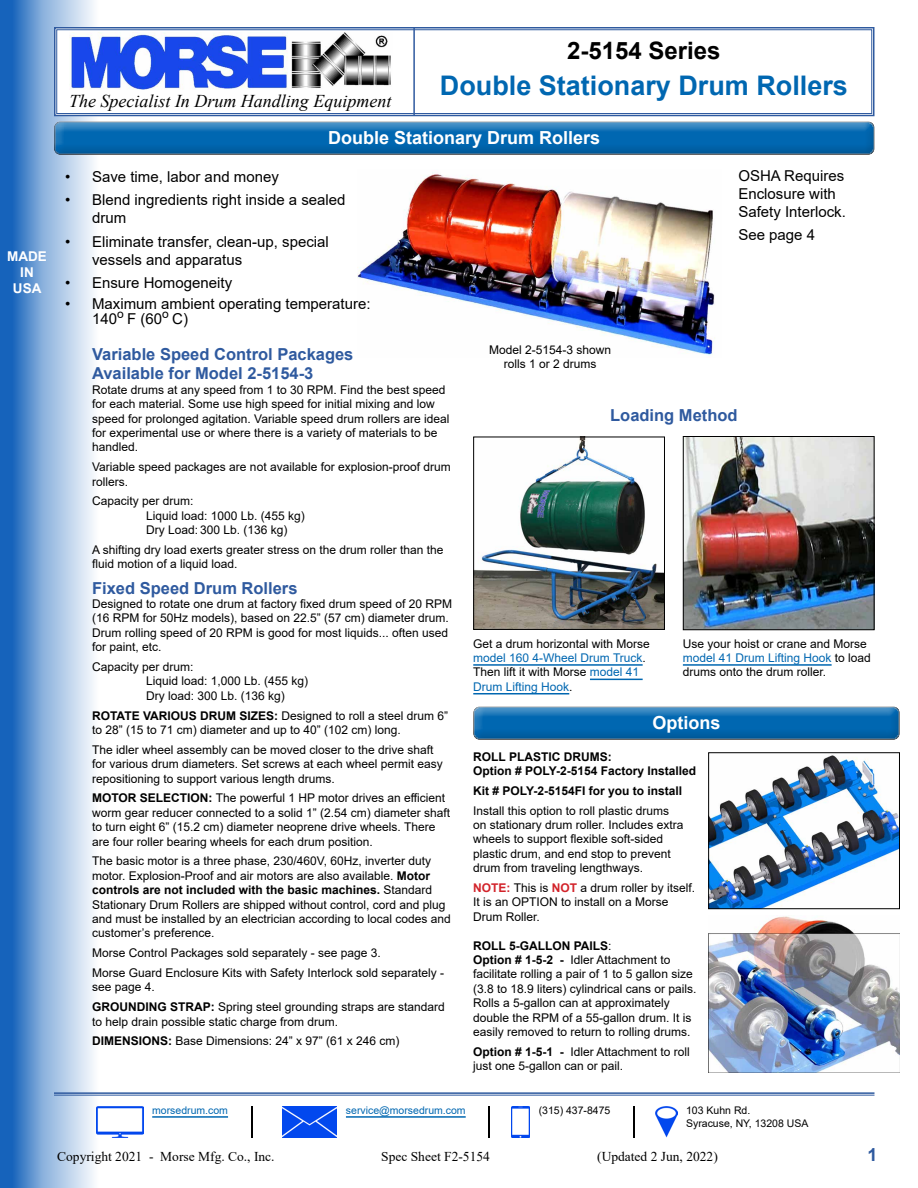
<style>
.page{position:relative;width:918px;height:1188px;background:#fff}
.page>*{position:absolute;margin:0;border:0;box-sizing:border-box;transform-origin:0 0}
.t1{font:700 27px "Arial";color:#0067b1}
.t2{font:700 24px "Arial";color:#000}
.t3{font:italic 18px "Times New Roman";color:#000}
.t4{font:700 18px "Arial";color:#fff}
.t5{font:700 18px "Arial";color:#2f5a9f}
.t6{font:700 16.5px/19.8px "Arial";color:#2f5a9f}
.t7{font:15px/18px "Arial";color:#000}
.t8{font:13.5px "Times New Roman";color:#000}
.t9{font:700 13.5px/16.2px "Arial";color:#fff;text-align:center}
.t10{font:12px/14.4px "Arial";color:#000}
.t11{font:700 12px/14.4px "Arial";color:#000}
.t12{font:10.5px/12.6px "Arial";color:#000}
.t13{font:10.5px "Arial";color:#0067b1}
.s1{font-weight:700}
.s2{color:#0067b1}
.s3{font-weight:700;color:#d2232a}
</style>
<div class="page">
<img style="left:0;top:0;width:202px;height:1188px">
<svg style="left:53px;top:26px;width:822px;height:91px"></svg>
<div style="left:56px;top:29px;width:816px;height:85px;border:1px solid #2f5a9f"></div>
<img style="left:69px;top:32px;width:324px;height:58px">
<hr style="left:413px;top:27px;width:2px;height:88px;background:#2f5a9f">
<hr style="left:54px;top:1092px;width:820px;height:2px;background:#2f5a9f">
<hr style="left:54px;top:1095px;width:820px;height:1px;background:#2f5a9f">
<img style="left:282px;top:1106px;width:55px;height:32px">
<img style="left:96px;top:1106px;width:47px;height:32px">
<img style="left:512px;top:1106px;width:18px;height:32px">
<img style="left:656px;top:1106px;width:21px;height:32px">
<hr style="left:346px;top:1116px;width:120px;height:2px;background:#0067b1">
<hr style="left:152px;top:1116px;width:76px;height:2px;background:#0067b1">
<hr style="left:249px;top:1105px;width:4px;height:33px;background:#808080;opacity:.75">
<div style="left:485px;top:1105px;width:5px;height:33px;background:#808080;opacity:.75"></div>
<hr style="left:631px;top:1105px;width:4px;height:33px;background:#808080;opacity:.75">
<img style="left:475px;top:439px;width:188px;height:189px">
<div style="left:473px;top:437px;width:192px;height:193px;border:1px solid #000"></div>
<img style="left:358px;top:172px;width:357px;height:184px">
<div style="left:52px;top:120px;width:824px;height:30px;background:#d2d2d2"></div>
<div style="left:52px;top:122px;width:824px;height:35px;background:#000;opacity:.49"></div>
<img style="left:708px;top:916px;width:192px;height:157px">
<img style="left:710px;top:755px;width:188px;height:152px">
<div style="left:708px;top:752px;width:192px;height:157px;border:1px solid #000"></div>
<div style="left:472px;top:705px;width:429px;height:30px;background:#d2d2d2"></div>
<div style="left:472px;top:707px;width:429px;height:35px;background:#000;opacity:.49"></div>
<hr style="left:683px;top:664px;width:149px;height:2px;background:#0067b1">
<img style="left:685px;top:438px;width:187px;height:190px">
<div style="left:683px;top:436px;width:191px;height:194px;border:1px solid #000"></div>
<hr style="left:473px;top:664px;width:170px;height:2px;background:#0067b1">
<hr style="left:590px;top:679px;width:53px;height:1px;background:#0067b1">
<hr style="left:473px;top:693px;width:96px;height:1px;background:#0067b1">
<p class="t9" style="left:7px;top:248px;width:41px">MADE<br>IN<br>USA</p>
<h3 class="t3" style="left:69px;top:89px;width:324px">The Specialist In Drum Handling Equipment</h3>
<h2 class="t2" style="left:567px;top:33px;width:155px">2-5154 Series</h2>
<h1 class="t1" style="left:440px;top:66px;width:410px">Double Stationary Drum Rollers</h1>
<h3 class="t4" style="left:328px;top:125px;width:274px">Double Stationary Drum Rollers</h3>
<p class="t7" style="left:65px;top:168px;width:215px">• Save time, labor and money</p>
<p class="t7" style="left:92px;top:191px;width:255px;text-indent:-27px">• Blend ingredients right inside a sealed drum</p>
<p class="t7" style="left:92px;top:232px;width:238px;text-indent:-27px">• Eliminate transfer, clean-up, special vessels and apparatus</p>
<p class="t7" style="left:65px;top:274px;width:169px">• Ensure Homogeneity</p>
<p class="t7" style="left:92px;top:296px;width:280px;line-height:15px;text-indent:-27px">• Maximum ambient operating temperature:<br>140<sup>o</sup> F (60<sup>o</sup> C)</p>
<p class="t7" style="left:738px;top:167px;width:109px">OSHA Requires<br>Enclosure with<br>Safety Interlock.</p>
<p class="t7" style="left:738px;top:226px;width:78px">See page 4</p>
<h3 class="t6" style="left:92px;top:344px;width:263px">Variable Speed Control Packages<br>Available for Model 2-5154-3</h3>
<p class="t10" style="left:92px;top:382px;width:359px">Rotate drums at any speed from 1 to 30 RPM. Find the best speed for each material. Some use high speed for initial mixing and low speed for prolonged agitation. Variable speed drum rollers are ideal for experimental use or where there is a variety of materials to be handled.</p>
<p class="t10" style="left:92px;top:460px;width:360px">Variable speed packages are not available for explosion-proof drum rollers.</p>
<p class="t10" style="left:146px;top:494px;width:160px;text-indent:-54px">Capacity per drum:<br>Liquid load: 1000 Lb. (455 kg)<br>Dry Load: 300 Lb. (136 kg)</p>
<p class="t10" style="left:92px;top:543px;width:353px">A shifting dry load exerts greater stress on the drum roller than the fluid motion of a liquid load.</p>
<h3 class="t6" style="left:92px;top:578px;width:207px">Fixed Speed Drum Rollers</h3>
<p class="t10" style="left:92px;top:597px;width:362px">Designed to rotate one drum at factory fixed drum speed of 20 RPM (16 RPM for 50Hz models), based on 22.5” (57 cm) diameter drum.<br>Drum rolling speed of 20 RPM is good for most liquids... often used for paint, etc.</p>
<p class="t10" style="left:146px;top:660px;width:164px;text-indent:-54px">Capacity per drum:<br>Liquid load: 1,000 Lb. (455 kg)<br>Dry load: 300 Lb. (136 kg)</p>
<p class="t10" style="left:92px;top:708px;width:358px"><span class="s1">ROTATE VARIOUS DRUM SIZES:</span> Designed to roll a steel drum 6” to 28” (15 to 71 cm) diameter and up to 40” (102 cm) long.</p>
<p class="t10" style="left:92px;top:742px;width:352px">The idler wheel assembly can be moved closer to the drive shaft for various drum diameters. Set screws at each wheel permit easy repositioning to support various length drums.</p>
<p class="t10" style="left:92px;top:791px;width:360px"><span class="s1">MOTOR SELECTION:</span> The powerful 1 HP motor drives an efficient worm gear reducer connected to a solid 1” (2.54 cm) diameter shaft to turn eight 6” (15.2 cm) diameter neoprene drive wheels. There are four roller bearing wheels for each drum position.</p>
<p class="t10" style="left:92px;top:854px;width:360px">The basic motor is a three phase, 230/460V, 60Hz, inverter duty motor. Explosion-Proof and air motors are also available. <span class="s1">Motor controls are not included with the basic machines.</span> Standard Stationary Drum Rollers are shipped without control, cord and plug and must be installed by an electrician according to local codes and customer’s preference.</p>
<p class="t10" style="left:92px;top:943px;width:354px;line-height:19.8px">Morse Control Packages sold separately - see page 3.<br>Morse Guard Enclosure Kits with Safety Interlock sold separately -</p>
<p class="t10" style="left:92px;top:977px;width:354px;line-height:19.8px">see page 4.<br><span class="s1">GROUNDING STRAP:</span> Spring steel grounding straps are standard</p>
<p class="t10" style="left:92px;top:1011px;width:309px;line-height:19.8px">to help drain possible static charge from drum.<br><span class="s1">DIMENSIONS:</span> Base Dimensions: 24” x 97” (61 x 246 cm)</p>
<p class="t10" style="left:489px;top:342px;width:124px;text-align:center">Model 2-5154-3 shown rolls 1 or 2 drums</p>
<h3 class="t6" style="left:610px;top:406px;width:129px">Loading Method</h3>
<p class="t10" style="left:473px;top:636px;width:178px">Get a drum horizontal with Morse <span class="s2">model 160 4-Wheel Drum Truck</span>.<br>Then lift it with Morse <span class="s2">model 41<br>Drum Lifting Hook</span>.</p>
<p class="t10" style="left:683px;top:636px;width:190px">Use your hoist or crane and Morse <span class="s2">model 41 Drum Lifting Hook</span> to load drums onto the drum roller.</p>
<h3 class="t4" style="left:652px;top:710px;width:70px">Options</h3>
<p class="t11" style="left:473px;top:749px;width:224px">ROLL PLASTIC DRUMS:<br>Option # POLY-2-5154 Factory Installed</p>
<p class="t11" style="left:473px;top:784px;width:210px">Kit # POLY-2-5154FI for you to install</p>
<p class="t10" style="left:473px;top:803px;width:212px">Install this option to roll plastic drums on stationary drum roller. Includes extra wheels to support flexible soft-sided plastic drum, and end stop to prevent drum from traveling lengthways.</p>
<p class="t10" style="left:473px;top:881px;width:223px"><span class="s3">NOTE:</span> This is <span class="s3">NOT</span> a drum roller by itself.<br>It is an OPTION to install on a Morse<br>Drum Roller.</p>
<p class="t10" style="left:473px;top:938px;width:225px"><span class="s1">ROLL 5-GALLON PAILS</span>:<br><span class="s1">Option # 1-5-2 -</span> Idler Attachment to facilitate rolling a pair of 1 to 5 gallon size (3.8 to 18.9 liters) cylindrical cans or pails.<br>Rolls a 5-gallon can at approximately double the RPM of a 55-gallon drum. It is easily removed to return to rolling drums.</p>
<p class="t10" style="left:473px;top:1044px;width:218px"><span class="s1">Option # 1-5-1 -</span> Idler Attachment to roll just one 5-gallon can or pail.</p>
<p class="t13" style="left:346px;top:1103px;width:121px">service@morsedrum.com</p>
<p class="t12" style="left:686px;top:1104px;width:124px">103 Kuhn Rd.<br>Syracuse, NY, 13208 USA</p>
<p class="t13" style="left:152px;top:1103px;width:77px">morsedrum.com</p>
<p class="t12" style="left:539px;top:1104px;width:73px">(315) 437-8475</p>
<p class="t8" style="left:57px;top:1147px;width:219px">Copyright 2021 - Morse Mfg. Co., Inc.</p>
<p class="t8" style="left:381px;top:1147px;width:110px">Spec Sheet F2-5154</p>
<p class="t8" style="left:597px;top:1147px;width:122px">(Updated 2 Jun, 2022)</p>
<h3 class="t5" style="left:868px;top:1142px;width:12px">1</h3>
</div>
